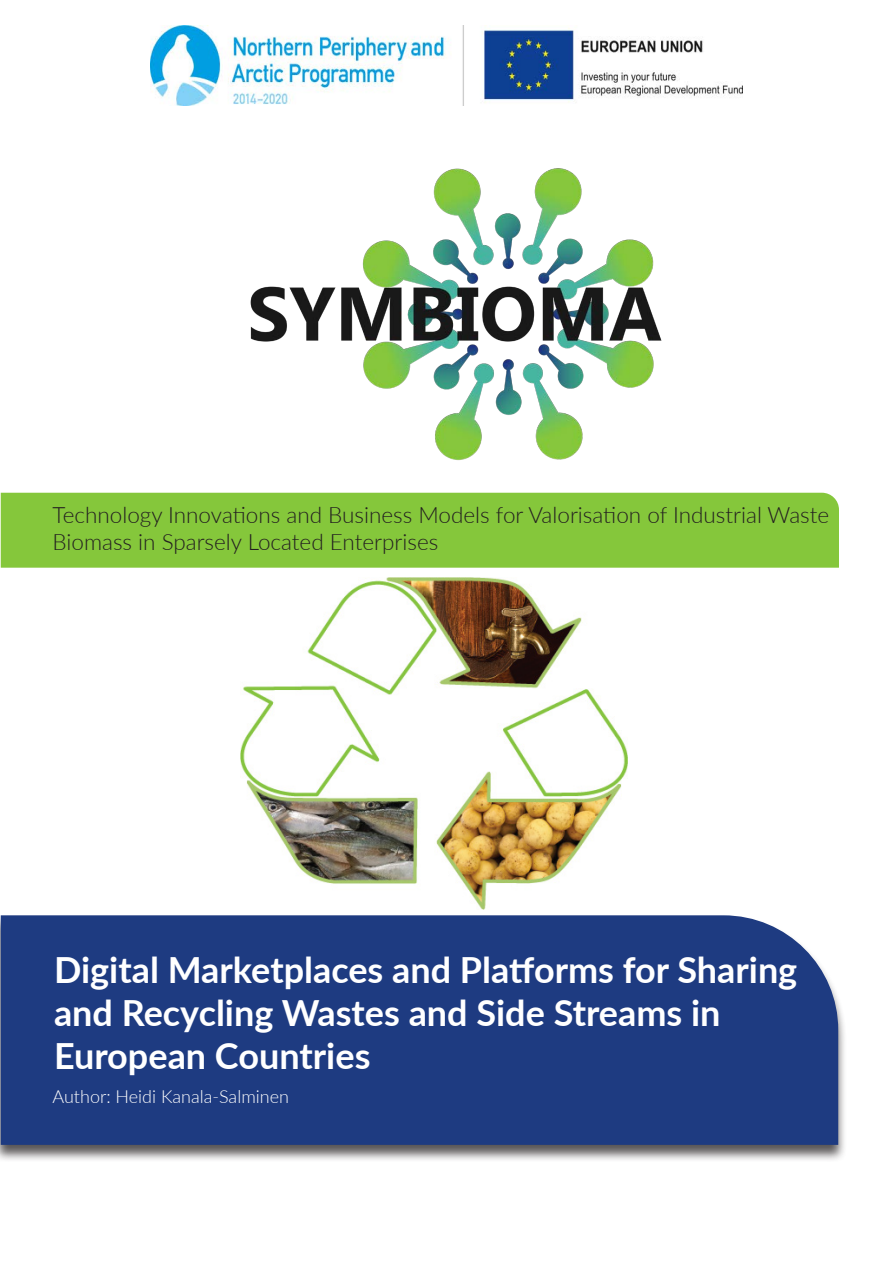
<style>
.page{position:relative;width:893px;height:1263px;background:#fff}
.page>*{position:absolute;margin:0;border:0;box-sizing:border-box;transform-origin:0 0}
.SYM_Paragraph_Style{font:700 36px/43.2px "Lato";color:#fff}
.t1{font:300 22.5px/27px "Lato";color:#231f20}
.SYM_Paragraph_Style-2{font:300 18px "Lato";color:#fff}
</style>
<div class="page">
<div style="left:1px;top:493px;width:838px;height:75px;background:#85c73b"></div>
<div style="left:0;top:915px;width:847px;height:248px;background:#231f20;opacity:.75"></div>
<div style="left:1px;top:915px;width:837px;height:230px;background:#1e3b81"></div>
<img style="left:192px;top:168px;width:527px;height:332px">
<img style="left:151px;top:26px;width:591px;height:79px">
<img style="left:240px;top:578px;width:387px;height:331px">
<p class="t1" style="left:52px;top:500px;width:778px">Technology Innovations and Business Models for Valorisation of Industrial Waste<br>Biomass in Sparsely Located Enterprises</p>
<p class="SYM_Paragraph_Style" style="left:54px;top:946px;width:745px">Digital Marketplaces and Platforms for Sharing and Recycling Wastes and Side Streams in<br>European Countries</p>
<p class="SYM_Paragraph_Style-2" style="left:52px;top:1084px;width:238px">Author: Heidi Kanala-Salminen</p>
</div>
